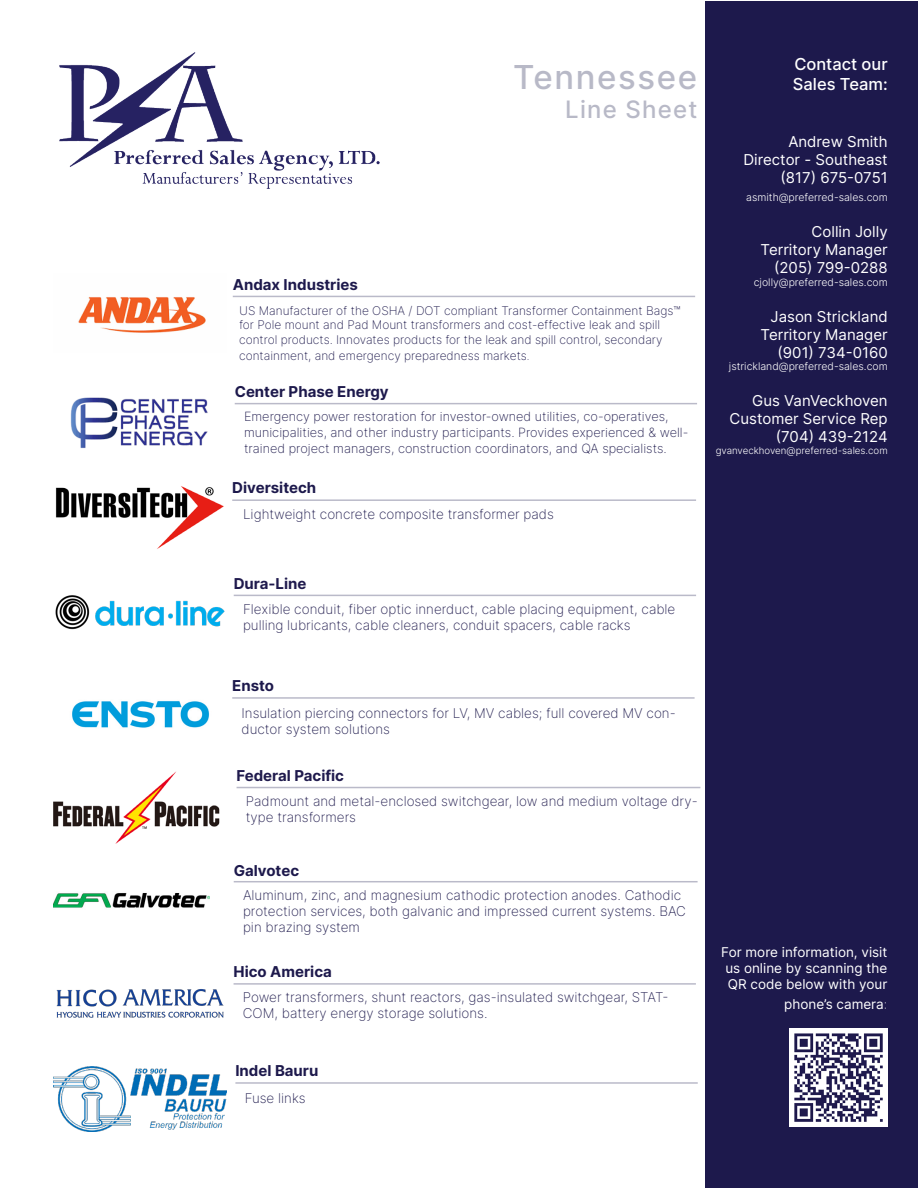
<style>
.page{position:relative;width:918px;height:1188px;background:#fff}
.page>*{position:absolute;margin:0;border:0;box-sizing:border-box;transform-origin:0 0}
.t1{font:500 33px "Inter";letter-spacing:.05em;color:#b8b9c7}
.t2{font:500 24px "Inter";letter-spacing:.05em;color:#b8b9c7}
.t3{font:500 16.5px "Inter";color:#fff}
.t4{font:15px "Inter";color:#fff}
.t5{font:700 15px "Inter";color:#1d194c}
.t6{font:700 15px "Inter";color:#1f1a4d}
.t7{font:200 13.5px/16.2px "Inter";color:#1d194c}
.t8{font:200 13.5px/16.2px "Inter";color:#1f1a4d}
.t9{font:13.5px/16.2px "Inter";color:#fff;text-align:justify}
.t10{font:200 12.75px/15.8px "Inter";color:#1d194c}
.t11{font:200 12px/14.4px "Inter";color:#1d194c}
.t12{font:300 10.5px "Inter";color:#fff}
.t13{font:300 9.75px "Inter";color:#fff}
.s1{font-size:10.5px}
.s2{font-weight:200}
</style>
<div class="page">
<div style="left:705px;top:1px;width:212px;height:1186px;background:#1d194c"></div>
<img style="left:790px;top:1029px;width:97px;height:98px">
<hr style="left:233px;top:296px;width:462px;height:1px;background:#babac9">
<img style="left:78px;top:297px;width:128px;height:36px">
<hr style="left:234px;top:595px;width:462px;height:1px;background:#babac9">
<img style="left:55px;top:595px;width:170px;height:35px">
<hr style="left:232px;top:499px;width:464px;height:2px;background:#babac9">
<img style="left:55px;top:486px;width:169px;height:63px">
<hr style="left:232px;top:697px;width:463px;height:2px;background:#babac9">
<img style="left:72px;top:701px;width:137px;height:27px">
<img style="left:60px;top:52px;width:319px;height:137px">
<hr style="left:237px;top:787px;width:463px;height:1px;background:#babac9">
<img style="left:53px;top:771px;width:167px;height:73px">
<hr style="left:234px;top:881px;width:464px;height:1px;background:#babac9">
<img style="left:53px;top:893px;width:157px;height:15px">
<hr style="left:235px;top:403px;width:462px;height:1px;background:#babac9">
<img style="left:70px;top:397px;width:138px;height:51px">
<hr style="left:234px;top:983px;width:462px;height:2px;background:#babac9">
<img style="left:56px;top:989px;width:168px;height:29px">
<hr style="left:235px;top:1082px;width:463px;height:2px;background:#babac9">
<img style="left:53px;top:1067px;width:173px;height:65px">
<p class="t5" style="left:233px;top:273px;width:127px">Andax Industries</p>
<p class="t1" style="left:513px;top:53px;width:186px">Tennessee</p>
<p class="t2" style="left:565px;top:92px;width:134px">Line Sheet</p>
<p class="t11" style="left:239px;top:303px;width:443px">US Manufacturer of the OSHA / DOT compliant Transformer Containment Bags™ for Pole mount and Pad Mount transformers and cost-effective leak and spill control products. Innovates products for the leak and spill control, secondary</p>
<p class="t11" style="left:239px;top:348px;width:292px">containment, and emergency preparedness markets<span class="s1">.</span></p>
<p class="t5" style="left:235px;top:380px;width:156px">Center Phase Energy</p>
<p class="t10" style="left:244px;top:408px;width:446px">Emergency power restoration for investor-owned utilities, co-operatives, municipalities, and other industry participants. Provides experienced &amp; well&shy;trained project managers, construction coordinators, and QA specialists.</p>
<p class="t5" style="left:232px;top:477px;width:85px">Diversitech</p>
<p class="t7" style="left:243px;top:505px;width:312px">Lightweight concrete composite transformer pads</p>
<p class="t3" style="left:794px;top:52px;width:95px">Contact our</p>
<p class="t3" style="left:793px;top:72px;width:96px">Sales Team:</p>
<p class="t4" style="left:788px;top:131px;width:101px">Andrew Smith</p>
<p class="t4" style="left:744px;top:149px;width:146px">Director - Southeast</p>
<p class="t4" style="left:781px;top:167px;width:109px">(817) 675-0751</p>
<p class="t12" style="left:746px;top:190px;width:143px">asmith@preferred-sales.com</p>
<p class="t4" style="left:812px;top:221px;width:78px">Collin Jolly</p>
<p class="t4" style="left:761px;top:239px;width:129px">Territory Manager</p>
<p class="t4" style="left:774px;top:257px;width:115px">(205) 799-0288</p>
<p class="t12" style="left:754px;top:274px;width:135px">cjolly@preferred-sales.com</p>
<p class="t4" style="left:771px;top:306px;width:119px">Jason Strickland</p>
<p class="t4" style="left:761px;top:324px;width:129px">Territory Manager</p>
<p class="t4" style="left:778px;top:342px;width:112px">(901) 734-0160</p>
<p class="t12" style="left:729px;top:359px;width:160px">jstrickland@preferred-sales.com</p>
<p class="t4" style="left:752px;top:390px;width:137px">Gus VanVeckhoven</p>
<p class="t4" style="left:730px;top:408px;width:160px">Customer Service Rep</p>
<p class="t4" style="left:776px;top:426px;width:113px">(704) 439-2124</p>
<p class="t13" style="left:716px;top:444px;width:174px">gvanveckhoven@preferred-sales.com</p>
<p class="t6" style="left:234px;top:573px;width:74px">Dura-Line</p>
<p class="t8" style="left:243px;top:600px;width:434px">Flexible conduit, fiber optic innerduct, cable placing equipment, cable pulling lubricants, cable cleaners, conduit spacers, cable racks</p>
<p class="t5" style="left:232px;top:675px;width:43px">Ensto</p>
<p class="t7" style="left:242px;top:704px;width:436px">Insulation piercing connectors for LV, MV cables; full covered MV con&shy;ductor system solutions</p>
<p class="t6" style="left:237px;top:765px;width:109px">Federal Pacific</p>
<p class="t8" style="left:246px;top:793px;width:453px">Padmount and metal-enclosed switchgear, low and medium voltage dry&shy;type transformers</p>
<p class="t5" style="left:234px;top:859px;width:67px">Galvotec</p>
<p class="t7" style="left:243px;top:887px;width:444px">Aluminum, zinc, and magnesium cathodic protection anodes. Cathodic protection services, both galvanic and impressed current systems. BAC pin brazing system</p>
<p class="t5" style="left:234px;top:961px;width:100px">Hico America</p>
<p class="t7" style="left:243px;top:989px;width:427px">Power transformers, shunt reactors, gas-insulated switchgear, STAT-<br>COM, battery energy storage solutions.</p>
<p class="t5" style="left:235px;top:1060px;width:85px">Indel Bauru</p>
<p class="t7" style="left:245px;top:1090px;width:62px">Fuse links</p>
<p class="t9" style="left:721px;top:944px;width:168px">For more information, visit us online by scanning the QR code below with your</p>
<p class="t9" style="left:784px;top:996px;width:105px">phone’s camera<span class="s2">:</span></p>
</div>
